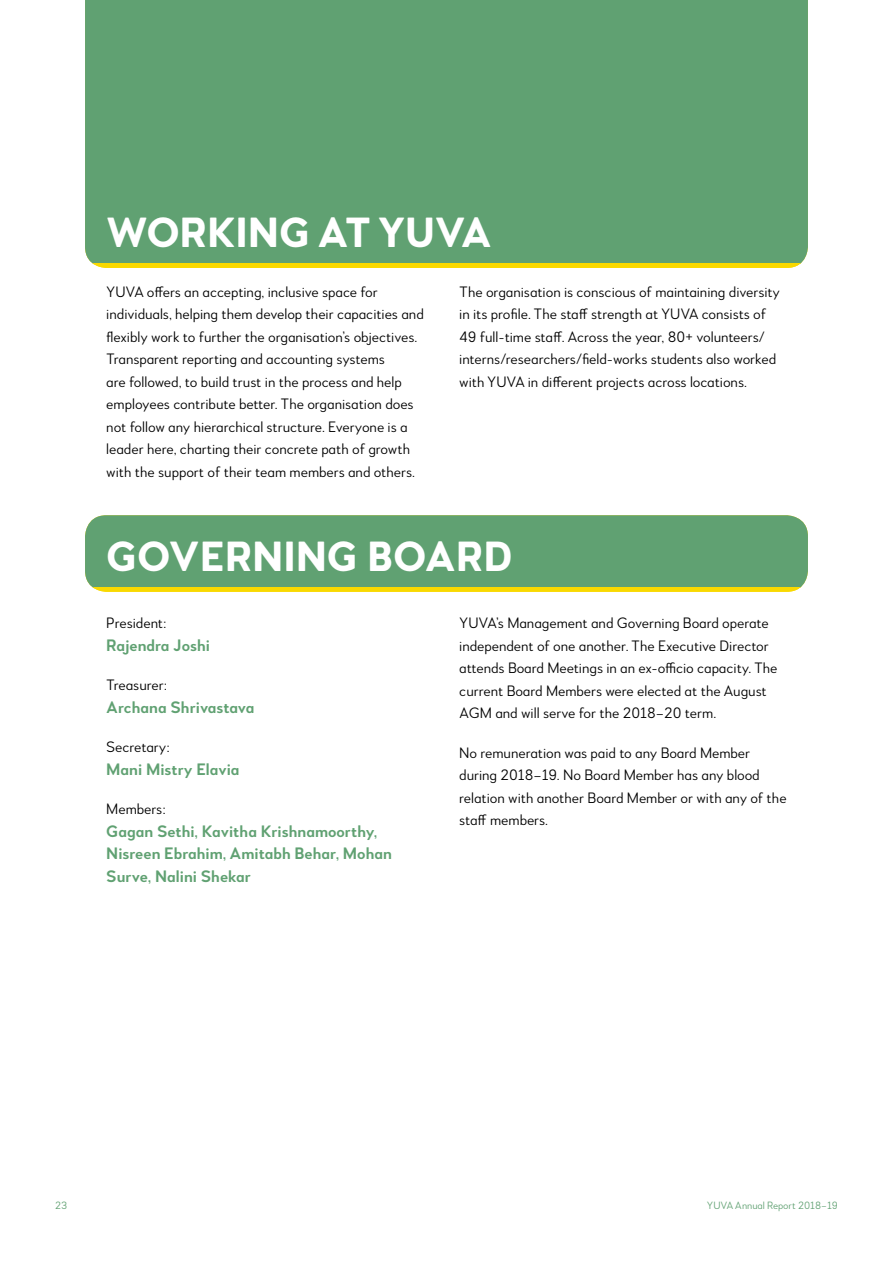
<style>
.page{position:relative;width:893px;height:1263px;background:#fff}
.page>*{position:absolute;margin:0;border:0;box-sizing:border-box;transform-origin:0 0}
.t1{font:700 42px "Woodford Bourne PRO";color:#fff}
.t2{font:600 16.5px/22.5px "Woodford Bourne PRO";color:#60a172}
.t3{font:300 15px/22.5px "Woodford Bourne PRO";letter-spacing:-.005em;color:#000}
.t4{font:300 10.5px "Woodford Bourne PRO";letter-spacing:-.005em;color:#60a172}
</style>
<div class="page">
<div style="left:85px;top:0;width:723px;height:264px;background:#60a172"></div>
<hr style="left:85px;top:264px;width:723px;height:4px;background:#f9d900">
<div style="left:85px;top:515px;width:723px;height:72px;background:#60a172"></div>
<div style="left:85px;top:587px;width:723px;height:5px;background:#f9d900"></div>
<h1 class="t1" style="left:106px;top:206px;width:387px">WORKING AT YUVA</h1>
<p class="t3" style="left:106px;top:280px;width:319px">YUVA offers an accepting, inclusive space for individuals, helping them develop their capacities and flexibly work to further the organisation’s objectives.<br>Transparent reporting and accounting systems<br>are followed, to build trust in the process and help employees contribute better. The organisation does not follow any hierarchical structure. Everyone is a leader here, charting their concrete path of growth with the support of their team members and others.</p>
<p class="t3" style="left:459px;top:280px;width:322px">The organisation is conscious of maintaining diversity in its profile. The staff strength at YUVA consists of 49 full-time staff. Across the year, 80+ volunteers/ interns/researchers/field-works students also worked with YUVA in different projects across locations.</p>
<h1 class="t1" style="left:106px;top:530px;width:408px">GOVERNING BOARD</h1>
<p class="t3" style="left:106px;top:612px;width:62px">President:</p>
<p class="t2" style="left:106px;top:634px;width:105px">Rajendra Joshi</p>
<p class="t3" style="left:106px;top:674px;width:62px">Treasurer:</p>
<p class="t2" style="left:106px;top:696px;width:150px">Archana Shrivastava</p>
<p class="t3" style="left:106px;top:736px;width:65px">Secretary:</p>
<p class="t2" style="left:106px;top:758px;width:135px">Mani Mistry Elavia</p>
<p class="t3" style="left:106px;top:798px;width:61px">Members:</p>
<p class="t2" style="left:106px;top:820px;width:287px">Gagan Sethi, Kavitha Krishnamoorthy,<br>Nisreen Ebrahim, Amitabh Behar, Mohan<br>Surve, Nalini Shekar</p>
<p class="t3" style="left:459px;top:612px;width:320px">YUVA’s Management and Governing Board operate independent of one another. The Executive Director attends Board Meetings in an ex-officio capacity. The current Board Members were elected at the August AGM and will serve for the 2018–20 term.</p>
<p class="t3" style="left:459px;top:741px;width:329px">No remuneration was paid to any Board Member during 2018–19. No Board Member has any blood relation with another Board Member or with any of the staff members.</p>
<p class="t4" style="left:55px;top:1199px;width:14px">23</p>
<p class="t4" style="left:707px;top:1199px;width:132px">YUVA Annual Report 2018–19</p>
</div>
